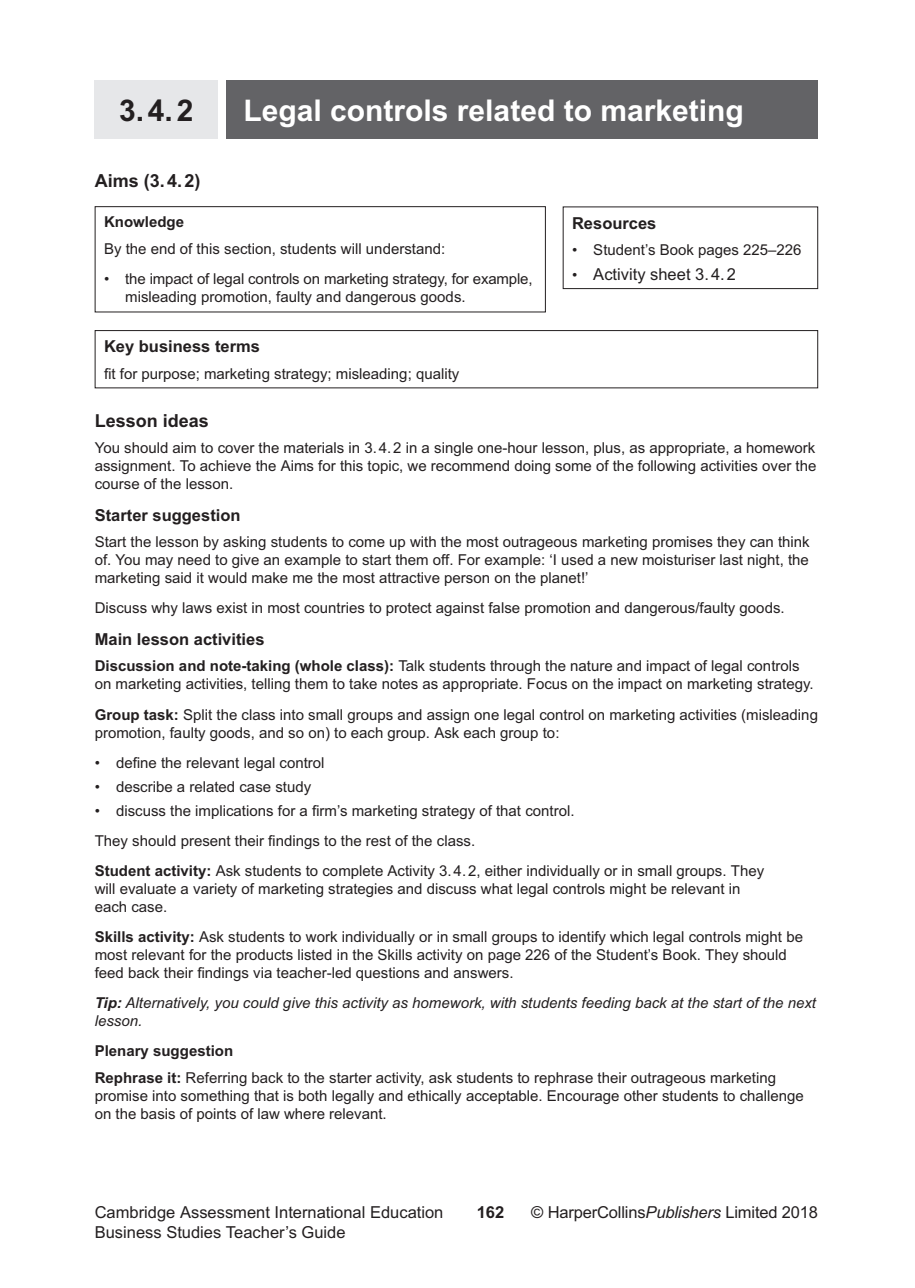
<style>
.page{position:relative;width:915px;height:1288px;background:#fff}
.page>*{position:absolute;margin:0;border:0;box-sizing:border-box;transform-origin:0 0}
.t1{font:700 30px "Arial";color:#fff}
.t2{font:700 30px "Arial";color:#231f20}
.t3{font:700 18px "Arial";color:#231f20}
.t4{font:16.5px "Arial";color:#231f20}
.t5{font:700 16.5px "Arial";color:#231f20}
.t6{font:15px/18px "Arial";color:#231f20}
.t7{font:italic 15px/18px "Arial";color:#231f20}
.t8{font:700 15px "Arial";color:#231f20}
.s1{font-size:15px}
.s2{font-weight:700}
.s3{font-style:italic}
</style>
<div class="page">
<div style="left:95px;top:206px;width:450px;height:106px;border:1px solid #231f20"></div>
<div style="left:562px;top:206px;width:256px;height:83px;border:1px solid #231f20"></div>
<div style="left:95px;top:330px;width:723px;height:58px;border:1px solid #231f20"></div>
<div style="left:226px;top:80px;width:591px;height:59px;background:#636366"></div>
<div style="left:95px;top:80px;width:123px;height:59px;background:#e6e7e9"></div>
<h1 class="t2" style="left:119px;top:94px;width:76px">3.4.2</h1>
<h1 class="t1" style="left:243px;top:94px;width:502px">Legal controls related to marketing</h1>
<p class="t3" style="left:95px;top:171px;width:107px">Aims (3.4.2)</p>
<p class="t8" style="left:104px;top:214px;width:82px">Knowledge</p>
<p class="t6" style="left:104px;top:240px;width:343px">By the end of this section, students will understand:</p>
<p class="t6" style="left:125px;top:270px;width:409px;text-indent:-21px">• the impact of legal controls on marketing strategy, for example, misleading promotion, faulty and dangerous goods.</p>
<p class="t5" style="left:572px;top:214px;width:86px">Resources</p>
<p class="t6" style="left:572px;top:241px;width:231px">• Student’s Book pages 225–226</p>
<p class="t4" style="left:572px;top:265px;width:165px"><span class="s1">•</span> Activity sheet 3.4.2</p>
<p class="t5" style="left:104px;top:337px;width:157px">Key business terms</p>
<p class="t6" style="left:104px;top:365px;width:357px">fit for purpose; marketing strategy; misleading; quality</p>
<p class="t3" style="left:95px;top:410px;width:116px">Lesson ideas</p>
<p class="t6" style="left:95px;top:439px;width:723px;text-align:justify">You should aim to cover the materials in 3.4.2 in a single one-hour lesson, plus, as appropriate, a homework assignment. To achieve the Aims for this topic, we recommend doing some of the following activities over the course of the lesson.</p>
<p class="t5" style="left:95px;top:506px;width:147px">Starter suggestion</p>
<p class="t6" style="left:95px;top:533px;width:716px;text-align:justify">Start the lesson by asking students to come up with the most outrageous marketing promises they can think of. You may need to give an example to start them off. For example: ‘I used a new moisturiser last night, the marketing said it would make me the most attractive person on the planet!’</p>
<p class="t6" style="left:95px;top:599px;width:691px">Discuss why laws exist in most countries to protect against false promotion and dangerous/faulty goods.</p>
<p class="t5" style="left:95px;top:630px;width:171px">Main lesson activities</p>
<p class="t6" style="left:95px;top:657px;width:720px"><span class="s2">Discussion and note-taking (whole class):</span> Talk students through the nature and impact of legal controls on marketing activities, telling them to take notes as appropriate. Focus on the impact on marketing strategy.</p>
<p class="t6" style="left:95px;top:705px;width:724px"><span class="s2">Group task:</span> Split the class into small groups and assign one legal control on marketing activities (misleading promotion, faulty goods, and so on) to each group. Ask each group to:</p>
<p class="t6" style="left:95px;top:753px;width:231px">• define the relevant legal control</p>
<p class="t6" style="left:95px;top:777px;width:218px">• describe a related case study</p>
<p class="t6" style="left:95px;top:796px;width:670px;line-height:30px">• discuss the implications for a firm’s marketing strategy of that control.<br>They should present their findings to the rest of the class.<br><span class="s2">Student activity:</span> Ask students to complete Activity 3.4.2, either individually or in small groups. They</p>
<p class="t6" style="left:95px;top:880px;width:647px">will evaluate a variety of marketing strategies and discuss what legal controls might be relevant in each case.</p>
<p class="t6" style="left:95px;top:928px;width:709px"><span class="s2">Skills activity:</span> Ask students to work individually or in small groups to identify which legal controls might be most relevant for the products listed in the Skills activity on page 226 of the Student’s Book. They should feed back their findings via teacher-led questions and answers.</p>
<p class="t7" style="left:95px;top:994px;width:722px"><span class="s2">Tip:</span> Alternatively, you could give this activity as homework, with students feeding back at the start of the next lesson.</p>
<p class="t6" style="left:95px;top:1037px;width:682px;line-height:26.5px"><span class="s2">Plenary suggestion<br>Rephrase it:</span> Referring back to the starter activity, ask students to rephrase their outrageous marketing</p>
<p class="t6" style="left:95px;top:1086px;width:710px">promise into something that is both legally and ethically acceptable. Encourage other students to challenge on the basis of points of law where relevant.</p>
<p class="t4" style="left:95px;top:1203px;width:350px">Cambridge Assessment International Education</p>
<p class="t5" style="left:476px;top:1203px;width:29px">162</p>
<p class="t4" style="left:531px;top:1203px;width:288px">© HarperCollins<span class="s3">Publishers</span> Limited 2018</p>
<p class="t4" style="left:95px;top:1223px;width:252px">Business Studies Teacher’s Guide</p>
</div>
